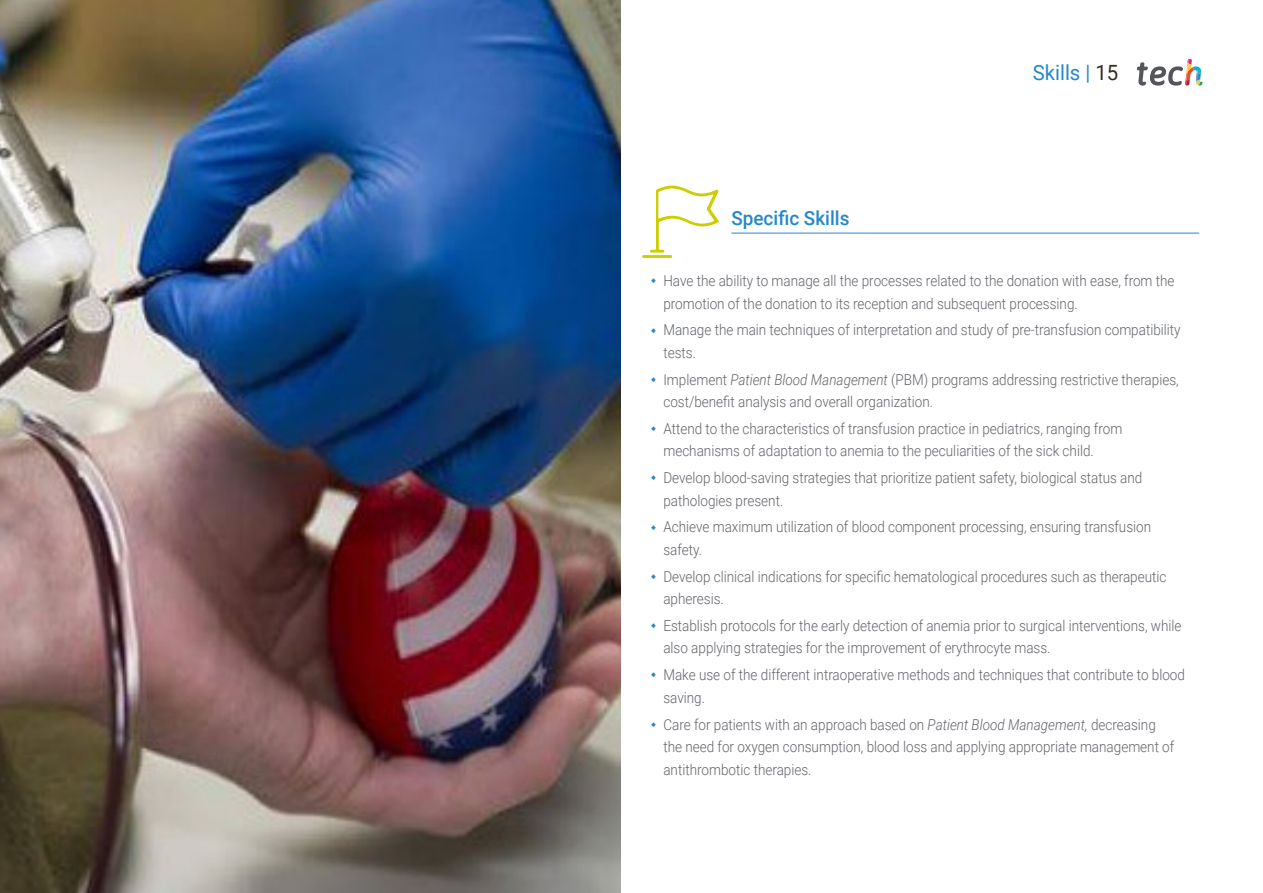
<style>
.page{position:relative;width:1263px;height:893px;background:#fff}
.page>*{position:absolute;margin:0;border:0;box-sizing:border-box;transform-origin:0 0}
.t1{font:21px "Roboto";color:#2488c9}
.t2{font:500 19.5px "Roboto";color:#2488c9}
.t3{font:300 15px/22.5px "Roboto";color:#61646a;scale:.9 1}
.s1{color:#312e20}
.s2{font-style:italic}
</style>
<div class="page">
<hr style="left:731px;top:233px;width:468px;height:1px;background:#2488c9">
<svg style="left:1137px;top:59px;width:65px;height:27px"></svg>
<img style="left:0;top:0;width:621px;height:893px">
<hr style="left:642px;top:255px;width:30px;height:3px;background:#cdce00">
<svg style="left:650px;top:186px;width:69px;height:67px"></svg>
<h2 class="t2" style="left:731px;top:204px;width:120px">Specific Skills</h2>
<h1 class="t1" style="left:1033px;top:57px;width:87px">Skills | <span class="s1">15</span></h1>
<p class="t3" style="left:663px;top:269px;width:569px">Have the ability to manage all the processes related to the donation with ease, from the promotion of the donation to its reception and subsequent processing.</p>
<p class="t3" style="left:663px;top:318px;width:576px">Manage the main techniques of interpretation and study of pre-transfusion compatibility tests.</p>
<p class="t3" style="left:663px;top:368px;width:574px">Implement <span class="s2">Patient Blood Management</span> (PBM) programs addressing restrictive therapies, cost/benefit analysis and overall organization.</p>
<p class="t3" style="left:663px;top:417px;width:511px">Attend to the characteristics of transfusion practice in pediatrics, ranging from mechanisms of adaptation to anemia to the peculiarities of the sick child.</p>
<p class="t3" style="left:663px;top:466px;width:534px">Develop blood-saving strategies that prioritize patient safety, biological status and pathologies present.</p>
<p class="t3" style="left:663px;top:515px;width:543px">Achieve maximum utilization of blood component processing, ensuring transfusion safety.</p>
<p class="t3" style="left:663px;top:565px;width:560px">Develop clinical indications for specific hematological procedures such as therapeutic apheresis.</p>
<p class="t3" style="left:663px;top:614px;width:577px">Establish protocols for the early detection of anemia prior to surgical interventions, while also applying strategies for the improvement of erythrocyte mass.</p>
<p class="t3" style="left:663px;top:663px;width:581px">Make use of the different intraoperative methods and techniques that contribute to blood saving.</p>
<p class="t3" style="left:663px;top:712px;width:569px">Care for patients with an approach based on <span class="s2">Patient Blood Management,</span> decreasing the need for oxygen consumption, blood loss and applying appropriate management of antithrombotic therapies.</p>
</div>
